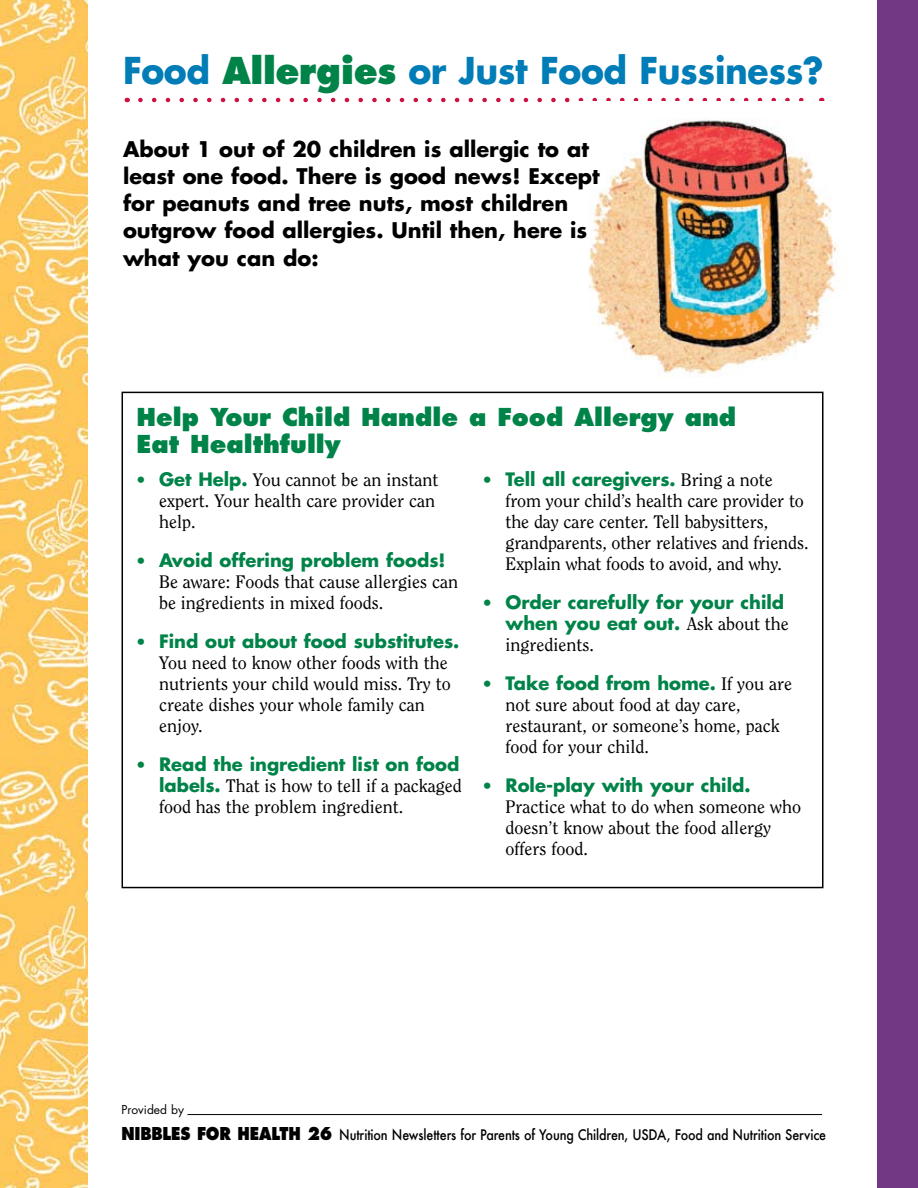
<style>
.page{position:relative;width:918px;height:1188px;background:#fff}
.page>*{position:absolute;margin:0;border:0;box-sizing:border-box;transform-origin:0 0}
.t1{font:700 36px "Futura";letter-spacing:-.01em;color:#007cb7;scale:.96 1}
.t2{font:800 24px/27px "Futura";color:#008348}
.t3{font:700 21px/27px "Futura";color:#000}
.t4{font:18px/21px "Clearface";color:#000}
.t5{font:700 18px/21px "Futura";color:#008348;text-align:right}
.t6{font:500 14.25px "Futura";letter-spacing:-.01em;color:#000;scale:.88 1}
.t7{font:12px "Futura";color:#000}
.s1{font-weight:800;color:#008348}
.s2{color:#008348}
.s3{font-family:"Futura";font-weight:700;color:#008348}
.s4{font-family:"Clearface";font-weight:400}
.s5{font-family:"Clearface";font-weight:400;color:#000}
.s6{font-weight:800;font-size:17.25px}
</style>
<div class="page">
<hr style="left:187px;top:1114px;width:635px;height:1px;background:#000">
<svg style="left:128px;top:98px;width:693px;height:4px"></svg>
<svg style="left:140px;top:98px;width:674px;height:4px"></svg>
<img style="left:588px;top:120px;width:250px;height:255px">
<div style="left:122px;top:392px;width:702px;height:496px;border:2px solid #000"></div>
<div style="left:878px;top:0;width:40px;height:1188px;background:#723883"></div>
<img style="left:0;top:0;width:88px;height:1188px">
<h1 class="t1" style="left:123px;top:46px;width:731px">Food <span class="s1">Allergies</span> or Just Food Fussiness?</h1>
<p class="t3" style="left:123px;top:136px;width:478px">About 1 out of 20 children is allergic to at least one food. There is good news! Except for peanuts and tree nuts, most children outgrow food allergies. Until then, here is what you can do:</p>
<h2 class="t2" style="left:137px;top:403px;width:601px">Help Your Child Handle a Food Allergy and<br>Eat Healthfully</h2>
<p class="t4" style="left:159px;top:469px;width:281px;text-indent:-22px"><span class="s2">•</span> <span class="s3">Get Help.</span> You cannot be an instant expert. Your health care provider can help.</p>
<p class="t5" style="left:137px;top:549px;width:310px"><span class="s4">•</span> Avoid offering problem foods!</p>
<p class="t4" style="left:159px;top:571px;width:301px">Be aware: Foods that cause allergies can be ingredients in mixed foods.</p>
<p class="t5" style="left:137px;top:630px;width:324px"><span class="s4">•</span> Find out about food substitutes.</p>
<p class="t4" style="left:159px;top:652px;width:293px">You need to know other foods with the nutrients your child would miss. Try to create dishes your whole family can enjoy.</p>
<p class="t5" style="left:137px;top:754px;width:324px"><span class="s4">•</span> Read the ingredient list on food</p>
<p class="t4" style="left:159px;top:775px;width:304px"><span class="s3">labels.</span> That is how to tell if a packaged food has the problem ingredient.</p>
<p class="t5" style="left:483px;top:469px;width:291px"><span class="s4">•</span> Tell all caregivers. <span class="s5">Bring a note</span></p>
<p class="t4" style="left:505px;top:490px;width:305px">from your child’s health care provider to the day care center. Tell babysitters, grandparents, other relatives and friends.<br>Explain what foods to avoid, and why.</p>
<p class="t5" style="left:483px;top:592px;width:307px"><span class="s4">•</span> Order carefully for your child when you eat out. <span class="s5">Ask about the</span></p>
<p class="t4" style="left:505px;top:634px;width:90px">ingredients.</p>
<p class="t5" style="left:483px;top:673px;width:311px"><span class="s4">•</span> Take food from home. <span class="s5">If you are</span></p>
<p class="t4" style="left:505px;top:694px;width:276px">not sure about food at day care, restaurant, or someone’s home, pack food for your child.</p>
<p class="t5" style="left:483px;top:775px;width:269px"><span class="s4">•</span> Role-play with your child.</p>
<p class="t4" style="left:505px;top:796px;width:297px">Practice what to do when someone who doesn’t know about the food allergy offers food.</p>
<p class="t7" style="left:122px;top:1101px;width:64px">Provided by</p>
<p class="t6" style="left:122px;top:1125px;width:802px"><span class="s6">NIBBLES FOR HEALTH 26</span> Nutrition Newsletters for Parents of Young Children, USDA, Food and Nutrition Service</p>
</div>
